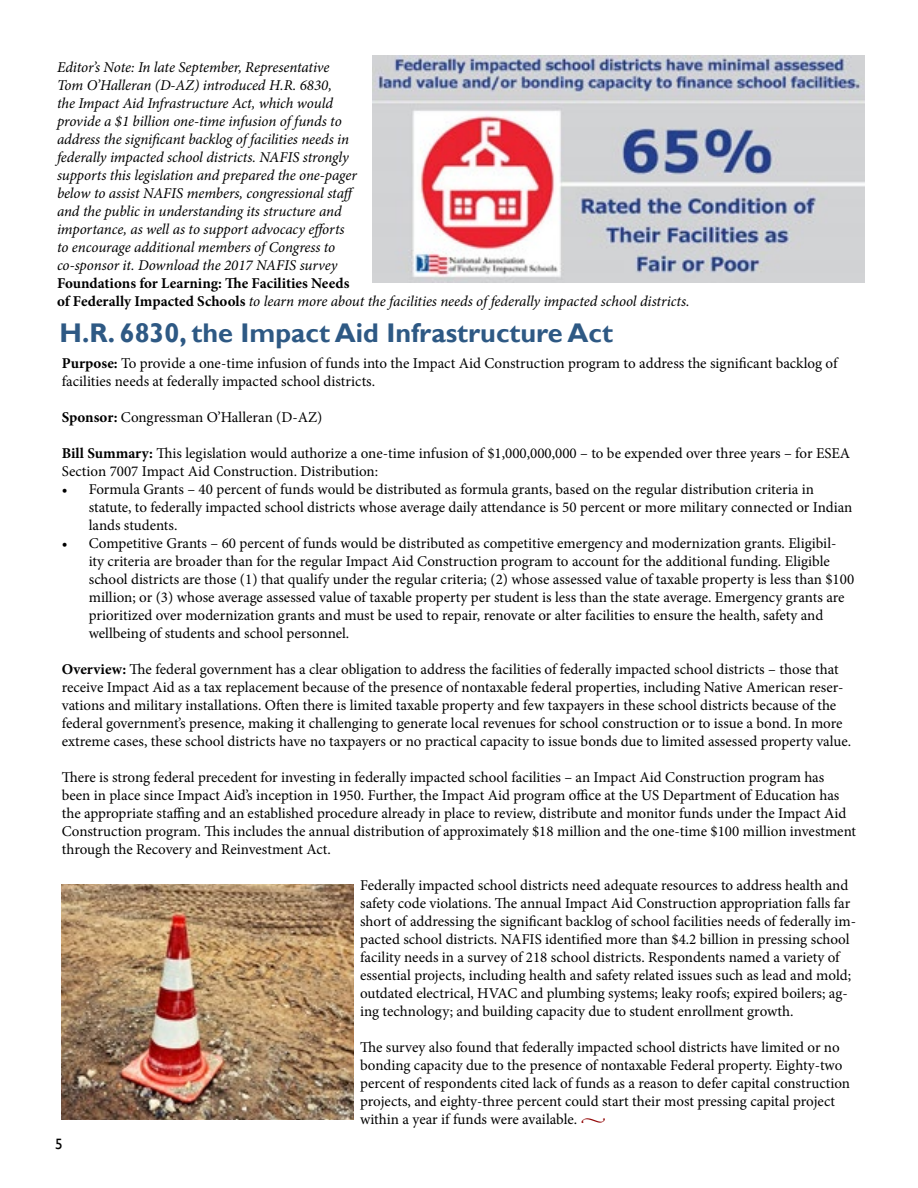
<style>
.page{position:relative;width:918px;height:1188px;background:#fff}
.page>*{position:absolute;margin:0;border:0;box-sizing:border-box;transform-origin:0 0}
.t1{font:700 27px "Gill Sans";color:#2e5984}
.t2{font:15px/18px "Minion Pro";color:#000}
.t3{font:italic 15px/18px "Minion Pro";letter-spacing:-.01em;color:#000}
.t4{font:15px "Gill Sans";color:#000}
.s1{font-weight:700;font-style:normal}
.s2{font-weight:700}
.s3{font-weight:700;color:#900001}
</style>
<div class="page">
<img style="left:372px;top:56px;width:492px;height:226px">
<img style="left:62px;top:885px;width:291px;height:234px">
<p class="t3" style="left:57px;top:58px;width:302px">Editor’s Note: In late September, Representative Tom O’Halleran (D-AZ) introduced H.R. 6830,<br>the Impact Aid Infrastructure Act, which would provide a $1 billion one-time infusion of funds to address the significant backlog of facilities needs in federally impacted school districts. NAFIS strongly supports this legislation and prepared the one-pager below to assist NAFIS members, congressional staff and the public in understanding its structure and importance, as well as to support advocacy efforts to encourage additional members of Congress to co-sponsor it. Download the 2017 NAFIS survey</p>
<p class="t3" style="left:57px;top:274px;width:634px"><span class="s1">Foundations for Learning: The Facilities Needs<br>of Federally Impacted Schools</span> to learn more about the facilities needs of federally impacted school districts.</p>
<h1 class="t1" style="left:60px;top:316px;width:555px">H.R. 6830, the Impact Aid Infrastructure Act</h1>
<p class="t2" style="left:62px;top:354px;width:777px"><span class="s2">Purpose:</span> To provide a one-time infusion of funds into the Impact Aid Construction program to address the significant backlog of facilities needs at federally impacted school districts.</p>
<p class="t2" style="left:62px;top:408px;width:262px"><span class="s2">Sponsor:</span> Congressman O’Halleran (D-AZ)</p>
<p class="t2" style="left:62px;top:444px;width:790px"><span class="s2">Bill Summary:</span> This legislation would authorize a one-time infusion of $1,000,000,000 – to be expended over three years – for ESEA<br>Section 7007 Impact Aid Construction. Distribution:</p>
<p class="t2" style="left:89px;top:480px;width:765px;text-indent:-27px">• Formula Grants – 40 percent of funds would be distributed as formula grants, based on the regular distribution criteria in statute, to federally impacted school districts whose average daily attendance is 50 percent or more military connected or Indian lands students.</p>
<p class="t2" style="left:89px;top:534px;width:767px;text-indent:-27px">• Competitive Grants – 60 percent of funds would be distributed as competitive emergency and modernization grants. Eligibil&shy;ity criteria are broader than for the regular Impact Aid Construction program to account for the additional funding. Eligible school districts are those (1) that qualify under the regular criteria; (2) whose assessed value of taxable property is less than $100 million; or (3) whose average assessed value of taxable property per student is less than the state average. Emergency grants are prioritized over modernization grants and must be used to repair, renovate or alter facilities to ensure the health, safety and wellbeing of students and school personnel.</p>
<p class="t2" style="left:62px;top:660px;width:791px"><span class="s2">Overview:</span> The federal government has a clear obligation to address the facilities of federally impacted school districts – those that receive Impact Aid as a tax replacement because of the presence of nontaxable federal properties, including Native American reser&shy;vations and military installations. Often there is limited taxable property and few taxpayers in these school districts because of the federal government’s presence, making it challenging to generate local revenues for school construction or to issue a bond. In more extreme cases, these school districts have no taxpayers or no practical capacity to issue bonds due to limited assessed property value.</p>
<p class="t2" style="left:62px;top:768px;width:796px">There is strong federal precedent for investing in federally impacted school facilities – an Impact Aid Construction program has been in place since Impact Aid’s inception in 1950. Further, the Impact Aid program office at the US Department of Education has the appropriate staffing and an established procedure already in place to review, distribute and monitor funds under the Impact Aid Construction program. This includes the annual distribution of approximately $18 million and the one-time $100 million investment through the Recovery and Reinvestment Act.</p>
<p class="t2" style="left:360px;top:876px;width:498px">Federally impacted school districts need adequate resources to address health and safety code violations. The annual Impact Aid Construction appropriation falls far short of addressing the significant backlog of school facilities needs of federally im&shy;pacted school districts. NAFIS identified more than $4.2 billion in pressing school facility needs in a survey of 218 school districts. Respondents named a variety of essential projects, including health and safety related issues such as lead and mold; outdated electrical, HVAC and plumbing systems; leaky roofs; expired boilers; ag&shy;ing technology; and building capacity due to student enrollment growth.</p>
<p class="t2" style="left:360px;top:1038px;width:492px">The survey also found that federally impacted school districts have limited or no bonding capacity due to the presence of nontaxable Federal property. Eighty-two percent of respondents cited lack of funds as a reason to defer capital construction projects, and eighty-three percent could start their most pressing capital project within a year if funds were available. <span class="s3">•</span></p>
<p class="t4" style="left:55px;top:1135px;width:9px">5</p>
</div>
